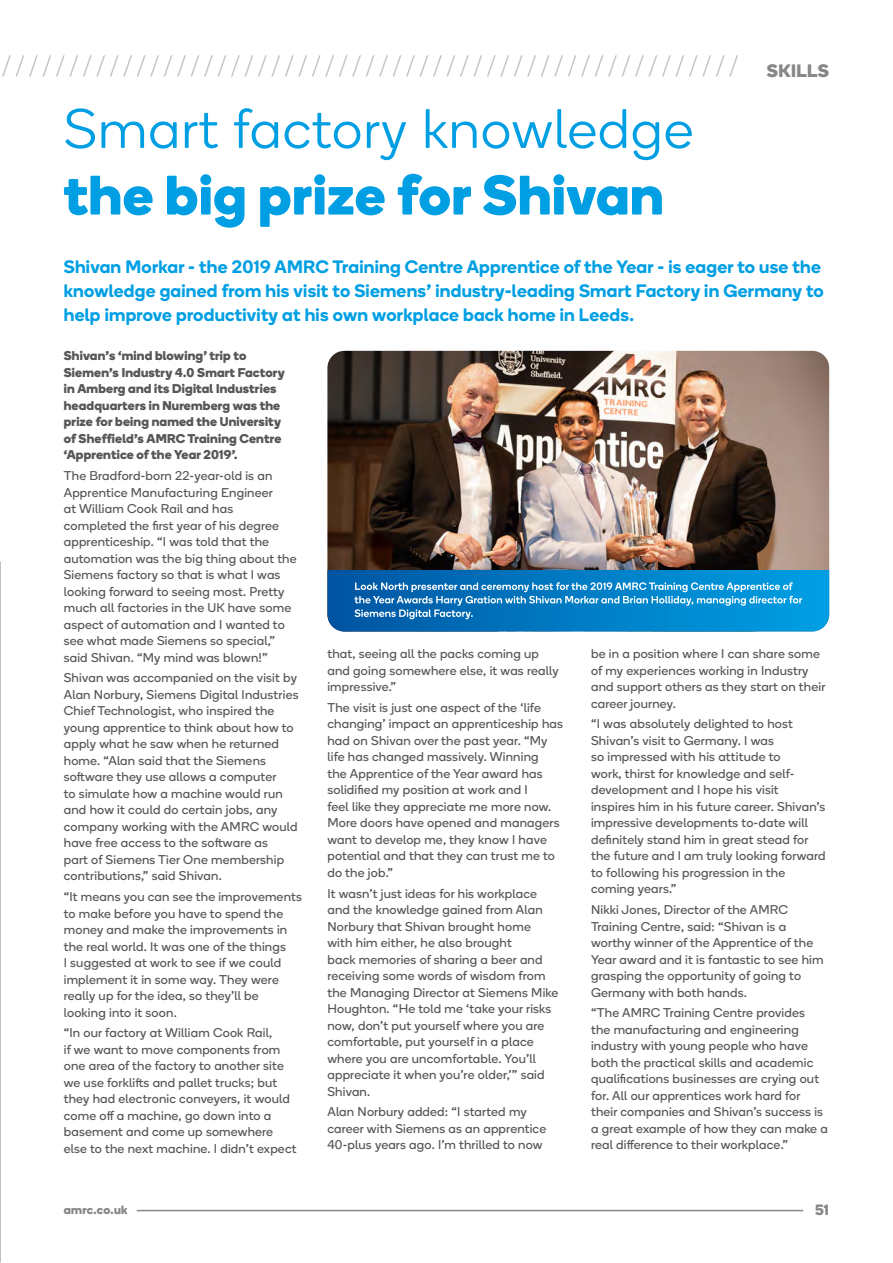
<style>
.page{position:relative;width:893px;height:1263px;background:#fff}
.page>*{position:absolute;margin:0;border:0;box-sizing:border-box;transform-origin:0 0}
.t1{font:300 55.5px "Boing";letter-spacing:.015em;color:#009fe3}
.t2{font:700 55.5px "Boing";letter-spacing:.015em;color:#009fe3}
.t3{font:600 18px/24px "Boing";letter-spacing:.015em;color:#009fe3}
.t4{font:700 18px "Boing";letter-spacing:.025em;color:#878787}
.t5{font:700 15px "Boing";color:#878787}
.t6{font:12.75px/16.5px "Boing";letter-spacing:.015em;color:#575756}
.t7{font:700 12.75px/16.5px "Boing";letter-spacing:.015em;color:#575756}
.t8{font:700 12px "Boing";letter-spacing:.025em;color:#878787}
</style>
<div class="page">
<img style="left:327px;top:351px;width:502px;height:219px">
<svg style="left:327px;top:570px;width:502px;height:61px"></svg>
<svg style="left:0;top:561px;width:1px;height:702px"></svg>
<hr style="left:137px;top:1210px;width:666px;height:1px;background:#878787">
<svg style="left:2px;top:55px;width:736px;height:22px"></svg>
<h2 class="t4" style="left:767px;top:57px;width:64px">SKILLS</h2>
<h1 class="t1" style="left:64px;top:94px;width:631px">Smart factory knowledge</h1>
<h1 class="t2" style="left:64px;top:155px;width:601px">the big prize for Shivan</h1>
<p class="t3" style="left:64px;top:254px;width:762px">Shivan Morkar - the 2019 AMRC Training Centre Apprentice of the Year - is eager to use the knowledge gained from his visit to Siemens’ industry-leading Smart Factory in Germany to help improve productivity at his own workplace back home in Leeds.</p>
<p class="t7" style="left:64px;top:347px;width:222px">Shivan’s ‘mind blowing’ trip to Siemen’s Industry 4.0 Smart Factory in Amberg and its Digital Industries headquarters in Nuremberg was the prize for being named the University of Sheffield’s AMRC Training Centre ‘Apprentice of the Year 2019’.</p>
<p class="t6" style="left:64px;top:467px;width:234px">The Bradford-born 22-year-old is an Apprentice Manufacturing Engineer<br>at William Cook Rail and has completed the first year of his degree apprenticeship. “I was told that the automation was the big thing about the Siemens factory so that is what I was looking forward to seeing most. Pretty much all factories in the UK have some aspect of automation and I wanted to see what made Siemens so special,” said Shivan. “My mind was blown!”</p>
<p class="t6" style="left:64px;top:670px;width:236px">Shivan was accompanied on the visit by Alan Norbury, Siemens Digital Industries Chief Technologist, who inspired the young apprentice to think about how to apply what he saw when he returned home. “Alan said that the Siemens software they use allows a computer<br>to simulate how a machine would run and how it could do certain jobs, any company working with the AMRC would have free access to the software as<br>part of Siemens Tier One membership contributions,” said Shivan.</p>
<p class="t6" style="left:64px;top:888px;width:240px">“It means you can see the improvements to make before you have to spend the money and make the improvements in the real world. It was one of the things<br>I suggested at work to see if we could implement it in some way. They were really up for the idea, so they’ll be looking into it soon.</p>
<p class="t6" style="left:64px;top:1025px;width:234px">“In our factory at William Cook Rail,<br>if we want to move components from one area of the factory to another site we use forklifts and pallet trucks; but they had electronic conveyers, it would come off a machine, go down into a basement and come up somewhere else to the next machine. I didn’t expect</p>
<p class="t6" style="left:327px;top:645px;width:233px">that, seeing all the packs coming up and going somewhere else, it was really impressive.”</p>
<p class="t6" style="left:327px;top:699px;width:237px">The visit is just one aspect of the ‘life changing’ impact an apprenticeship has had on Shivan over the past year. “My life has changed massively. Winning<br>the Apprentice of the Year award has solidified my position at work and I<br>feel like they appreciate me more now.<br>More doors have opened and managers want to develop me, they know I have potential and that they can trust me to do the job.”</p>
<p class="t6" style="left:327px;top:885px;width:232px">It wasn’t just ideas for his workplace and the knowledge gained from Alan Norbury that Shivan brought home with him either, he also brought<br>back memories of sharing a beer and receiving some words of wisdom from the Managing Director at Siemens Mike Houghton. “He told me ‘take your risks now, don’t put yourself where you are comfortable, put yourself in a place where you are uncomfortable. You’ll appreciate it when you’re older,’” said Shivan.</p>
<p class="t6" style="left:327px;top:1103px;width:220px">Alan Norbury added: “I started my career with Siemens as an apprentice<br>40-plus years ago. I’m thrilled to now</p>
<p class="t6" style="left:591px;top:645px;width:236px">be in a position where I can share some of my experiences working in Industry and support others as they start on their career journey.</p>
<p class="t6" style="left:591px;top:715px;width:236px">“I was absolutely delighted to host Shivan’s visit to Germany. I was<br>so impressed with his attitude to<br>work, thirst for knowledge and self&shy;development and I hope his visit inspires him in his future career. Shivan’s impressive developments to-date will definitely stand him in great stead for the future and I am truly looking forward to following his progression in the coming years.”</p>
<p class="t6" style="left:591px;top:901px;width:234px">Nikki Jones, Director of the AMRC Training Centre, said: “Shivan is a worthy winner of the Apprentice of the Year award and it is fantastic to see him grasping the opportunity of going to Germany with both hands.</p>
<p class="t6" style="left:591px;top:1004px;width:238px">“The AMRC Training Centre provides<br>the manufacturing and engineering industry with young people who have both the practical skills and academic qualifications businesses are crying out for. All our apprentices work hard for their companies and Shivan’s success is a great example of how they can make a real difference to their workplace.”</p>
<p class="t8" style="left:64px;top:1201px;width:65px">amrc.co.uk</p>
<p class="t5" style="left:815px;top:1199px;width:16px">51</p>
</div>
